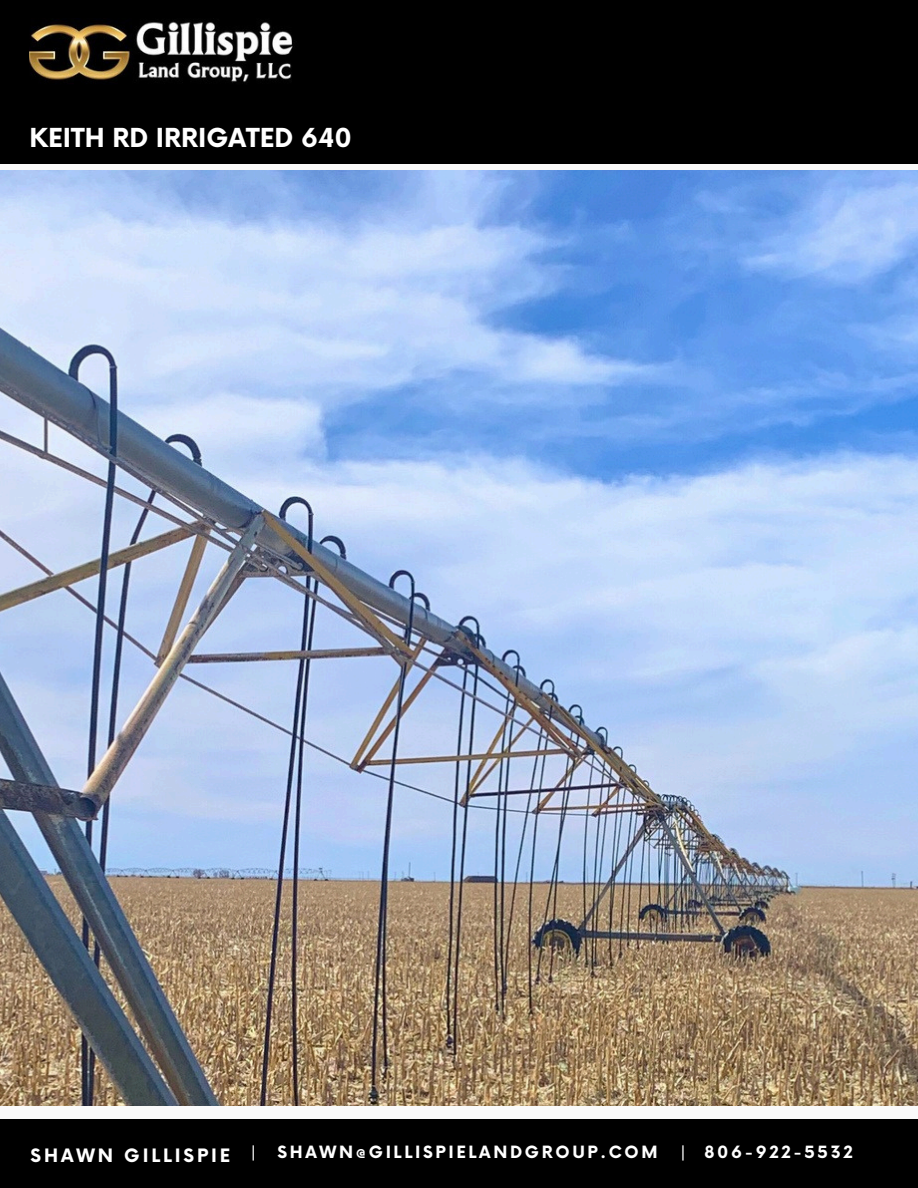
<style>
.page{position:relative;width:918px;height:1188px;background:#fff}
.page>*{position:absolute;margin:0;border:0;box-sizing:border-box;transform-origin:0 0}
.t1{font:700 25.5px "Now";color:#fff}
.t2{font:700 18px "Now";letter-spacing:.16em;color:#fff}
.t3{font:500 16.8px "Now";color:#fff}
.t4{font:700 16.5px "Now";letter-spacing:.16em;color:#fff}
</style>
<div class="page">
<div style="left:0;top:0;width:918px;height:164px;background:#000"></div>
<img style="left:0;top:171px;width:918px;height:934px">
<img style="left:29px;top:21px;width:264px;height:62px">
<div style="left:0;top:1119px;width:918px;height:69px;background:#000"></div>
<p class="t1" style="left:29px;top:124px;width:324px">KEITH RD IRRIGATED 640</p>
<h2 class="t2" style="left:31px;top:1146px;width:201px">SHAWN GILLISPIE</h2>
<p class="t3" style="left:251px;top:1143px;width:7px">|</p>
<p class="t4" style="left:278px;top:1143px;width:382px">SHAWN@GILLISPIELANDGROUP.COM</p>
<h2 class="t3" style="left:681px;top:1143px;width:7px">|</h2>
<p class="t4" style="left:705px;top:1143px;width:150px">806-922-5532</p>
</div>
